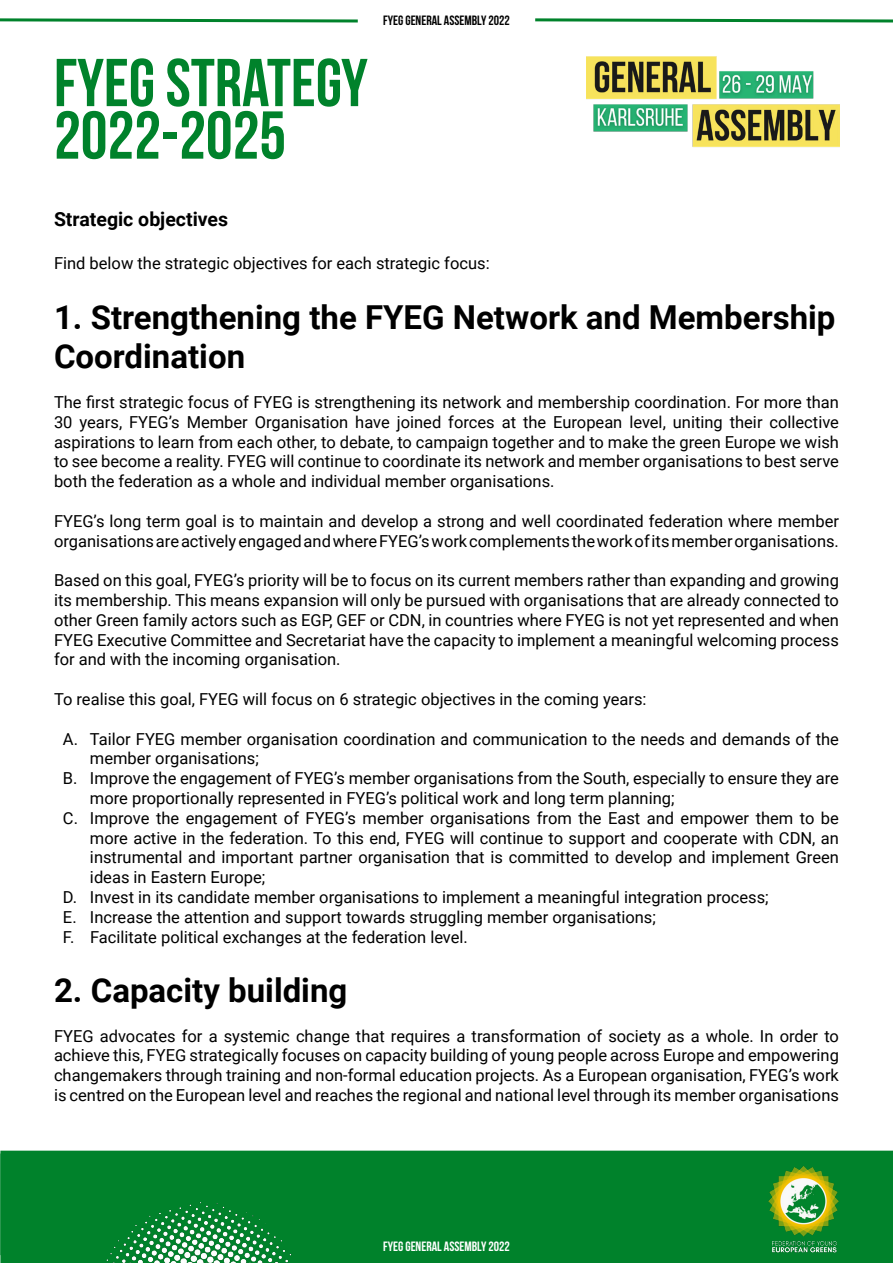
<style>
.page{position:relative;width:893px;height:1263px;background:#fff}
.page>*{position:absolute;margin:0;border:0;box-sizing:border-box;transform-origin:0 0}
.t1{font:700 67.5px/52.5px "Bebas Neue";color:#00822b}
.t2{font:700 33px/39.6px "Roboto";color:#000}
.t3{font:700 19.5px "Roboto";color:#000}
.t4{font:16.5px/19.8px "Roboto";color:#000;text-align:justify}
.t5{font:700 13.5px "Bebas Neue";color:#fff}
.t6{font:700 13.5px "Bebas Neue";color:#000}
</style>
<div class="page">
<div style="left:0;top:1151px;width:893px;height:112px;background:#00822b"></div>
<img style="left:586px;top:56px;width:253px;height:91px">
<img style="left:758px;top:1164px;width:90px;height:90px">
<div style="left:66px;top:1174px;width:576px;height:89px;background:#00822b"></div>
<svg style="left:0;top:18px;width:358px;height:5px"></svg>
<svg style="left:535px;top:18px;width:358px;height:5px"></svg>
<h1 class="t1" style="left:54px;top:56px;width:315px">FYEG STRATEGY<br>2022-2025</h1>
<p class="t6" style="left:383px;top:13px;width:128px">FYEG GENERAL ASSEMBLY 2022</p>
<p class="t3" style="left:54px;top:206px;width:176px">Strategic objectives</p>
<p class="t4" style="left:54px;top:253px;width:437px">Find below the strategic objectives for each strategic focus:</p>
<h2 class="t2" style="left:54px;top:296px;width:783px">1. Strengthening the FYEG Network and Membership<br>Coordination</h2>
<p class="t4" style="left:54px;top:392px;width:786px">The first strategic focus of FYEG is strengthening its network and membership coordination. For more than 30 years, FYEG’s Member Organisation have joined forces at the European level, uniting their collective aspirations to learn from each other, to debate, to campaign together and to make the green Europe we wish to see become a reality. FYEG will continue to coordinate its network and member organisations to best serve both the federation as a whole and individual member organisations.</p>
<p class="t4" style="left:54px;top:510px;width:786px">FYEG’s long term goal is to maintain and develop a strong and well coordinated federation where member organisations are actively engaged and where FYEG’s work complements the work of its member organisations.</p>
<p class="t4" style="left:54px;top:570px;width:786px">Based on this goal, FYEG’s priority will be to focus on its current members rather than expanding and growing its membership. This means expansion will only be pursued with organisations that are already connected to other Green family actors such as EGP, GEF or CDN, in countries where FYEG is not yet represented and when FYEG Executive Committee and Secretariat have the capacity to implement a meaningful welcoming process for and with the incoming organisation.</p>
<p class="t4" style="left:54px;top:689px;width:594px">To realise this goal, FYEG will focus on 6 strategic objectives in the coming years:</p>
<p class="t4" style="left:63px;top:728px;width:777px">A. Tailor FYEG member organisation coordination and communication to the needs and demands of the</p>
<p class="t4" style="left:90px;top:748px;width:170px">member organisations;</p>
<p class="t4" style="left:63px;top:768px;width:777px">B. Improve the engagement of FYEG’s member organisations from the South, especially to ensure they are</p>
<p class="t4" style="left:90px;top:788px;width:586px">more proportionally represented in FYEG’s political work and long term planning;</p>
<p class="t4" style="left:63px;top:807px;width:777px">C. Improve the engagement of FYEG’s member organisations from the East and empower them to be</p>
<p class="t4" style="left:90px;top:827px;width:750px">more active in the federation. To this end, FYEG will continue to support and cooperate with CDN, an</p>
<p class="t4" style="left:90px;top:847px;width:750px">instrumental and important partner organisation that is committed to develop and implement Green</p>
<p class="t4" style="left:90px;top:867px;width:177px">ideas in Eastern Europe;</p>
<p class="t4" style="left:63px;top:887px;width:707px">D. Invest in its candidate member organisations to implement a meaningful integration process;</p>
<p class="t4" style="left:63px;top:906px;width:594px">E. Increase the attention and support towards struggling member organisations;</p>
<p class="t4" style="left:63px;top:926px;width:406px">F. Facilitate political exchanges at the federation level.</p>
<h2 class="t2" style="left:54px;top:969px;width:295px">2. Capacity building</h2>
<p class="t4" style="left:54px;top:1025px;width:786px">FYEG advocates for a systemic change that requires a transformation of society as a whole. In order to achieve this, FYEG strategically focuses on capacity building of young people across Europe and empowering changemakers through training and non-formal education projects. As a European organisation, FYEG’s work is centred on the European level and reaches the regional and national level through its member organisations</p>
<p class="t5" style="left:383px;top:1239px;width:128px">FYEG GENERAL ASSEMBLY 2022</p>
</div>
